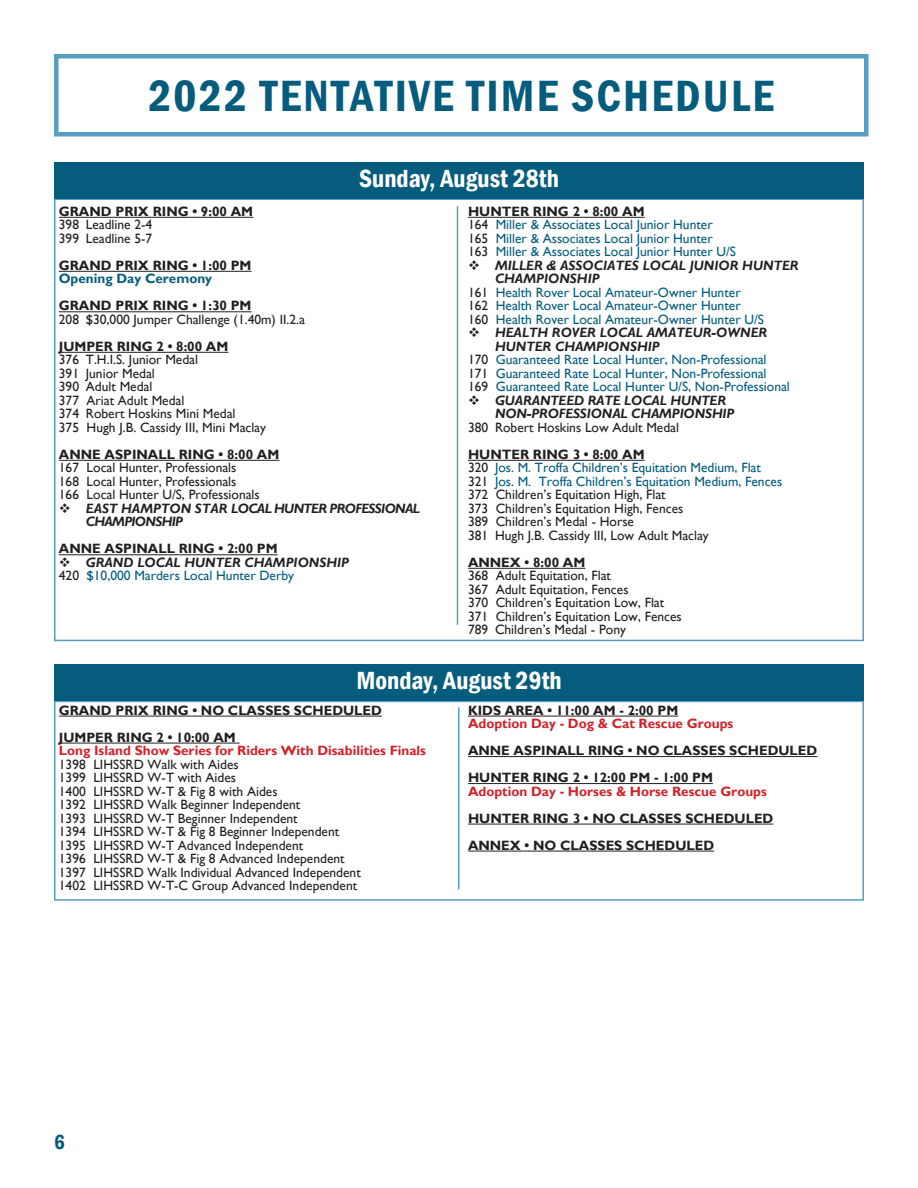
<style>
.page{position:relative;width:918px;height:1188px;background:#fff}
.page>*{position:absolute;margin:0;border:0;box-sizing:border-box;transform-origin:0 0}
.t1{font:600 condensed 45px "Franklin Gothic";letter-spacing:.05em;color:#055c7d}
.t2{font:600 condensed 25.5px "Franklin Gothic";color:#fff}
.t3{font:600 condensed 21px "Franklin Gothic";color:#055c7d}
.t4{font:13.5px "Gill Sans";color:#231f20}
.t5{font:13.5px "Gill Sans";color:#055c7d}
.t6{font:700 13.5px "Gill Sans";color:#231f20}
.t7{font:italic 700 13.5px "Gill Sans";color:#231f20}
.t8{font:700 13.5px "Gill Sans";color:#d1232a}
.t9{font:italic 700 13.5px/13.5px "Gill Sans";letter-spacing:-.05em;color:#231f20}
.t10{font:700 13.5px "Gill Sans";color:#055c7d}
.s1{color:#231f20}
</style>
<div class="page">
<hr style="left:59px;top:217px;width:194px;height:1px;background:#231f20">
<hr style="left:59px;top:271px;width:193px;height:1px;background:#231f20">
<hr style="left:59px;top:311px;width:193px;height:1px;background:#231f20">
<hr style="left:59px;top:352px;width:169px;height:1px;background:#231f20">
<hr style="left:59px;top:460px;width:220px;height:1px;background:#231f20">
<hr style="left:59px;top:554px;width:219px;height:1px;background:#231f20">
<hr style="left:468px;top:217px;width:177px;height:1px;background:#231f20">
<hr style="left:468px;top:460px;width:177px;height:1px;background:#231f20">
<hr style="left:468px;top:568px;width:117px;height:1px;background:#231f20">
<div style="left:54px;top:198px;width:810px;height:443px;border:2px solid #569ec2"></div>
<hr style="left:59px;top:716px;width:323px;height:1px;background:#231f20">
<hr style="left:59px;top:743px;width:181px;height:1px;background:#231f20">
<hr style="left:468px;top:716px;width:210px;height:1px;background:#231f20">
<hr style="left:468px;top:756px;width:349px;height:1px;background:#231f20">
<hr style="left:468px;top:783px;width:245px;height:1px;background:#231f20">
<hr style="left:468px;top:824px;width:305px;height:1px;background:#231f20">
<hr style="left:468px;top:851px;width:246px;height:1px;background:#231f20">
<div style="left:54px;top:701px;width:810px;height:200px;border:2px solid #569ec2"></div>
<div style="left:54px;top:162px;width:810px;height:36px;background:#055c7d"></div>
<div style="left:54px;top:664px;width:810px;height:36px;background:#055c7d"></div>
<hr style="left:457px;top:206px;width:1px;height:419px;background:#569ec2">
<hr style="left:458px;top:707px;width:1px;height:183px;background:#569ec2">
<div style="left:54px;top:54px;width:814px;height:82px;border:4px solid #569ec2"></div>
<p class="t1" style="left:148px;top:66px;width:627px">2022 TENTATIVE TIME SCHEDULE</p>
<p class="t2" style="left:359px;top:161px;width:201px">Sunday, August 28th</p>
<p class="t6" style="left:59px;top:203px;width:196px">GRAND PRIX RING • 9:00 AM</p>
<p class="t4" style="left:59px;top:217px;width:95px">398 Leadline 2-4</p>
<p class="t4" style="left:59px;top:231px;width:95px">399 Leadline 5-7</p>
<p class="t6" style="left:59px;top:257px;width:194px">GRAND PRIX RING • 1:00 PM</p>
<p class="t10" style="left:59px;top:271px;width:155px">Opening Day Ceremony</p>
<p class="t6" style="left:59px;top:298px;width:194px">GRAND PRIX RING • 1:30 PM</p>
<p class="t4" style="left:59px;top:312px;width:248px">208 $30,000 Jumper Challenge (1.40m) II.2.a</p>
<p class="t6" style="left:59px;top:338px;width:171px">JUMPER RING 2 • 8:00 AM</p>
<p class="t4" style="left:59px;top:352px;width:141px">376 T.H.I.S. Junior Medal</p>
<p class="t4" style="left:59px;top:366px;width:97px">391 Junior Medal</p>
<p class="t4" style="left:59px;top:379px;width:95px">390 Adult Medal</p>
<p class="t4" style="left:59px;top:393px;width:127px">377 Ariat Adult Medal</p>
<p class="t4" style="left:59px;top:406px;width:178px">374 Robert Hoskins Mini Medal</p>
<p class="t4" style="left:59px;top:420px;width:209px">375 Hugh J.B. Cassidy III, Mini Maclay</p>
<p class="t6" style="left:59px;top:446px;width:222px">ANNE ASPINALL RING • 8:00 AM</p>
<p class="t4" style="left:59px;top:460px;width:179px">167 Local Hunter, Professionals</p>
<p class="t4" style="left:59px;top:474px;width:179px">168 Local Hunter, Professionals</p>
<p class="t4" style="left:59px;top:487px;width:202px">166 Local Hunter U/S, Professionals</p>
<p class="t9" style="left:86px;top:502px;width:336px;text-indent:-27px">❖ EAST HAMPTON STAR LOCAL HUNTER PROFESSIONAL<br>CHAMPIONSHIP</p>
<p class="t6" style="left:59px;top:541px;width:220px">ANNE ASPINALL RING • 2:00 PM</p>
<p class="t7" style="left:59px;top:555px;width:292px">❖ GRAND LOCAL HUNTER CHAMPIONSHIP</p>
<p class="t5" style="left:59px;top:568px;width:237px"><span class="s1">420</span> $10,000 Marders Local Hunter Derby</p>
<p class="t6" style="left:468px;top:203px;width:178px">HUNTER RING 2 • 8:00 AM</p>
<p class="t5" style="left:468px;top:217px;width:246px"><span class="s1">164</span> Miller &amp; Associates Local Junior Hunter</p>
<p class="t5" style="left:468px;top:231px;width:246px"><span class="s1">165</span> Miller &amp; Associates Local Junior Hunter</p>
<p class="t5" style="left:468px;top:244px;width:270px"><span class="s1">163</span> Miller &amp; Associates Local Junior Hunter U/S</p>
<p class="t7" style="left:468px;top:258px;width:332px">❖ MILLER &amp; ASSOCIATES LOCAL JUNIOR HUNTER</p>
<p class="t7" style="left:495px;top:271px;width:106px">CHAMPIONSHIP</p>
<p class="t5" style="left:468px;top:285px;width:274px"><span class="s1">161</span> Health Rover Local Amateur-Owner Hunter</p>
<p class="t5" style="left:468px;top:298px;width:274px"><span class="s1">162</span> Health Rover Local Amateur-Owner Hunter</p>
<p class="t5" style="left:468px;top:312px;width:297px"><span class="s1">160</span> Health Rover Local Amateur-Owner Hunter U/S</p>
<p class="t7" style="left:468px;top:325px;width:301px">❖ HEALTH ROVER LOCAL AMATEUR-OWNER</p>
<p class="t7" style="left:495px;top:339px;width:166px">HUNTER CHAMPIONSHIP</p>
<p class="t5" style="left:468px;top:352px;width:300px"><span class="s1">170</span> Guaranteed Rate Local Hunter, Non-Professional</p>
<p class="t5" style="left:468px;top:366px;width:300px"><span class="s1">171</span> Guaranteed Rate Local Hunter, Non-Professional</p>
<p class="t5" style="left:468px;top:379px;width:323px"><span class="s1">169</span> Guaranteed Rate Local Hunter U/S, Non-Professional</p>
<p class="t7" style="left:468px;top:393px;width:260px">❖ GUARANTEED RATE LOCAL HUNTER</p>
<p class="t7" style="left:495px;top:406px;width:241px">NON-PROFESSIONAL CHAMPIONSHIP</p>
<p class="t4" style="left:468px;top:420px;width:213px">380 Robert Hoskins Low Adult Medal</p>
<p class="t6" style="left:468px;top:446px;width:178px">HUNTER RING 3 • 8:00 AM</p>
<p class="t5" style="left:468px;top:460px;width:294px"><span class="s1">320</span> Jos. M. Troffa Children’s Equitation Medium, Flat</p>
<p class="t5" style="left:468px;top:474px;width:316px"><span class="s1">321</span> Jos. M. Troffa Children’s Equitation Medium, Fences</p>
<p class="t4" style="left:468px;top:487px;width:199px">372 Children’s Equitation High, Flat</p>
<p class="t4" style="left:468px;top:501px;width:217px">373 Children’s Equitation High, Fences</p>
<p class="t4" style="left:468px;top:514px;width:168px">389 Children’s Medal - Horse</p>
<p class="t4" style="left:468px;top:528px;width:242px">381 Hugh J.B. Cassidy III, Low Adult Maclay</p>
<p class="t6" style="left:468px;top:554px;width:119px">ANNEX • 8:00 AM</p>
<p class="t4" style="left:468px;top:568px;width:144px">368 Adult Equitation, Flat</p>
<p class="t4" style="left:468px;top:582px;width:162px">367 Adult Equitation, Fences</p>
<p class="t4" style="left:468px;top:595px;width:198px">370 Children’s Equitation Low, Flat</p>
<p class="t4" style="left:468px;top:609px;width:215px">371 Children’s Equitation Low, Fences</p>
<p class="t4" style="left:468px;top:622px;width:160px">789 Children’s Medal - Pony</p>
<p class="t2" style="left:356px;top:663px;width:207px">Monday, August 29th</p>
<p class="t6" style="left:59px;top:702px;width:325px">GRAND PRIX RING • NO CLASSES SCHEDULED</p>
<p class="t6" style="left:59px;top:729px;width:179px">JUMPER RING 2 • 10:00 AM</p>
<p class="t8" style="left:59px;top:743px;width:369px">Long Island Show Series for Riders With Disabilities Finals</p>
<p class="t4" style="left:59px;top:756px;width:181px">1398 LIHSSRD Walk with Aides</p>
<p class="t4" style="left:59px;top:770px;width:179px">1399 LIHSSRD W-T with Aides</p>
<p class="t4" style="left:59px;top:783px;width:220px">1400 LIHSSRD W-T &amp; Fig 8 with Aides</p>
<p class="t4" style="left:59px;top:797px;width:243px">1392 LIHSSRD Walk Beginner Independent</p>
<p class="t4" style="left:59px;top:810px;width:240px">1393 LIHSSRD W-T Beginner Independent</p>
<p class="t4" style="left:59px;top:824px;width:282px">1394 LIHSSRD W-T &amp; Fig 8 Beginner Independent</p>
<p class="t4" style="left:59px;top:837px;width:246px">1395 LIHSSRD W-T Advanced Independent</p>
<p class="t4" style="left:59px;top:851px;width:287px">1396 LIHSSRD W-T &amp; Fig 8 Advanced Independent</p>
<p class="t4" style="left:59px;top:864px;width:304px">1397 LIHSSRD Walk Individual Advanced Independent</p>
<p class="t4" style="left:59px;top:878px;width:300px">1402 LIHSSRD W-T-C Group Advanced Independent</p>
<p class="t6" style="left:468px;top:702px;width:212px">KIDS AREA • 11:00 AM - 2:00 PM</p>
<p class="t8" style="left:468px;top:716px;width:267px">Adoption Day - Dog &amp; Cat Rescue Groups</p>
<p class="t6" style="left:468px;top:743px;width:351px">ANNE ASPINALL RING • NO CLASSES SCHEDULED</p>
<p class="t6" style="left:468px;top:770px;width:247px">HUNTER RING 2 • 12:00 PM - 1:00 PM</p>
<p class="t8" style="left:468px;top:783px;width:300px">Adoption Day - Horses &amp; Horse Rescue Groups</p>
<p class="t6" style="left:468px;top:810px;width:307px">HUNTER RING 3 • NO CLASSES SCHEDULED</p>
<p class="t6" style="left:468px;top:837px;width:248px">ANNEX • NO CLASSES SCHEDULED</p>
<h3 class="t3" style="left:54px;top:1128px;width:12px">6</h3>
</div>
